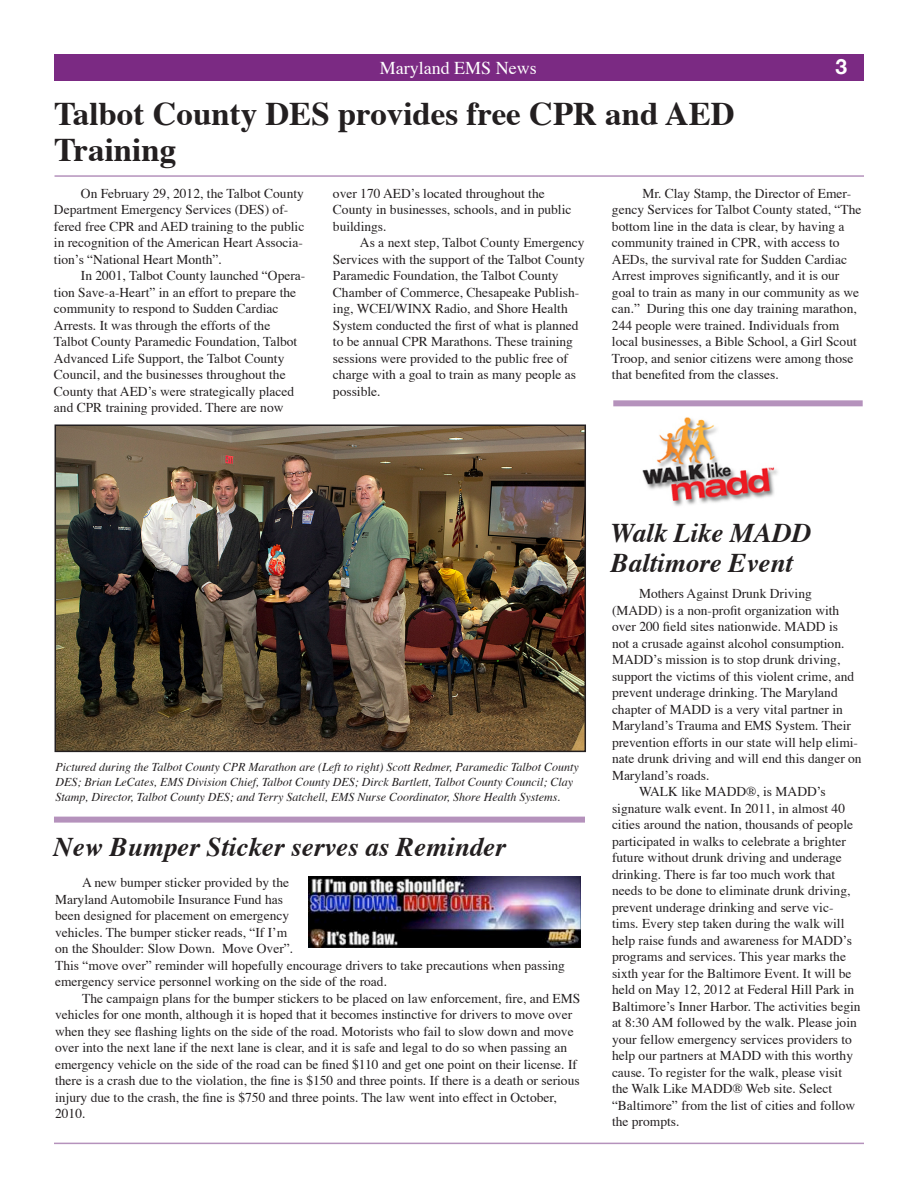
<style>
.page{position:relative;width:918px;height:1188px;background:#fff}
.page>*{position:absolute;margin:0;border:0;box-sizing:border-box;transform-origin:0 0}
.t1{font:700 33px/36px "Times";color:#231f20}
.t2{font:italic 700 27px/30px "Times";color:#231f20}
.t3{font:700 21px "Helvetica Neue";color:#fff}
.t4{font:18px "Times";color:#fff}
.Paragraph_Style_1{font:13.5px/16.5px "Times";color:#231f20}
.Paragraph_Style_1-2{font:italic 12px/15px "Times";color:#231f20}
</style>
<div class="page">
<div style="left:54px;top:54px;width:810px;height:27px;background:#7b2a83"></div>
<div style="left:54px;top:817px;width:531px;height:6px;background:#b592bc"></div>
<div style="left:613px;top:400px;width:250px;height:6px;background:#b592bc"></div>
<hr style="left:55px;top:175px;width:809px;height:2px;background:#b592bc">
<img style="left:58px;top:427px;width:525px;height:322px">
<div style="left:55px;top:424px;width:531px;height:328px;border:2px solid #231f20"></div>
<img style="left:642px;top:417px;width:136px;height:89px">
<img style="left:309px;top:877px;width:271px;height:71px">
<hr style="left:54px;top:1143px;width:810px;height:1px;background:#b592bc">
<p class="t4" style="left:380px;top:56px;width:158px">Maryland EMS News</p>
<p class="t3" style="left:836px;top:54px;width:13px">3</p>
<p class="t1" style="left:54px;top:97px;width:682px">Talbot County DES provides free CPR and AED<br>Training</p>
<p class="Paragraph_Style_1" style="left:54px;top:186px;width:252px;text-indent:27px">On February 29, 2012, the Talbot County Department Emergency Services (DES) of&shy;fered free CPR and AED training to the public in recognition of the American Heart Associa&shy;tion’s “National Heart Month”.</p>
<p class="Paragraph_Style_1" style="left:54px;top:268px;width:253px;text-indent:27px">In 2001, Talbot County launched “Opera&shy;tion Save-a-Heart” in an effort to prepare the community to respond to Sudden Cardiac Arrests. It was through the efforts of the Talbot County Paramedic Foundation, Talbot Advanced Life Support, the Talbot County Council, and the businesses throughout the County that AED’s were strategically placed and CPR training provided. There are now</p>
<p class="Paragraph_Style_1" style="left:333px;top:186px;width:240px">over 170 AED’s located throughout the<br>County in businesses, schools, and in public buildings.</p>
<p class="Paragraph_Style_1" style="left:333px;top:235px;width:253px;text-indent:27px">As a next step, Talbot County Emergency Services with the support of the Talbot County Paramedic Foundation, the Talbot County Chamber of Commerce, Chesapeake Publish&shy;ing, WCEI/WINX Radio, and Shore Health System conducted the first of what is planned to be annual CPR Marathons. These training sessions were provided to the public free of charge with a goal to train as many people as possible.</p>
<p class="Paragraph_Style_1" style="left:612px;top:186px;width:251px;text-indent:30px">Mr. Clay Stamp, the Director of Emer&shy;gency Services for Talbot County stated, “The bottom line in the data is clear, by having a community trained in CPR, with access to AEDs, the survival rate for Sudden Cardiac Arrest improves significantly, and it is our goal to train as many in our community as we can.” During this one day training marathon, 244 people were trained. Individuals from local businesses, a Bible School, a Girl Scout Troop, and senior citizens were among those that benefited from the classes.</p>
<p class="Paragraph_Style_1-2" style="left:55px;top:761px;width:525px">Pictured during the Talbot County CPR Marathon are (Left to right) Scott Redmer, Paramedic Talbot County<br>DES; Brian LeCates, EMS Division Chief, Talbot County DES; Dirck Bartlett, Talbot County Council; Clay<br>Stamp, Director, Talbot County DES; and Terry Satchell, EMS Nurse Coordinator, Shore Health Systems.</p>
<p class="t2" style="left:53px;top:833px;width:454px">New Bumper Sticker serves as Reminder</p>
<p class="Paragraph_Style_1" style="left:55px;top:875px;width:511px;text-indent:27px">A new bumper sticker provided by the<br>Maryland Automobile Insurance Fund has<br>been designed for placement on emergency<br>vehicles. The bumper sticker reads, “If I’m<br>on the Shoulder: Slow Down. Move Over”.<br>This “move over” reminder will hopefully encourage drivers to take precautions when passing emergency service personnel working on the side of the road.</p>
<p class="Paragraph_Style_1" style="left:55px;top:991px;width:527px;text-indent:27px">The campaign plans for the bumper stickers to be placed on law enforcement, fire, and EMS vehicles for one month, although it is hoped that it becomes instinctive for drivers to move over when they see flashing lights on the side of the road. Motorists who fail to slow down and move over into the next lane if the next lane is clear, and it is safe and legal to do so when passing an emergency vehicle on the side of the road can be fined $110 and get one point on their license. If there is a crash due to the violation, the fine is $150 and three points. If there is a death or serious injury due to the crash, the fine is $750 and three points. The law went into effect in October, 2010.</p>
<p class="t2" style="left:611px;top:519px;width:202px">Walk Like MADD<br>Baltimore Event</p>
<p class="Paragraph_Style_1" style="left:612px;top:586px;width:251px;text-indent:27px">Mothers Against Drunk Driving (MADD) is a non-profit organization with over 200 field sites nationwide. MADD is<br>not a crusade against alcohol consumption.<br>MADD’s mission is to stop drunk driving, support the victims of this violent crime, and prevent underage drinking. The Maryland chapter of MADD is a very vital partner in Maryland’s Trauma and EMS System. Their prevention efforts in our state will help elimi&shy;nate drunk driving and will end this danger on Maryland’s roads.</p>
<p class="Paragraph_Style_1" style="left:612px;top:784px;width:250px;text-indent:27px">WALK like MADD®, is MADD’s signature walk event. In 2011, in almost 40 cities around the nation, thousands of people participated in walks to celebrate a brighter future without drunk driving and underage drinking. There is far too much work that needs to be done to eliminate drunk driving, prevent underage drinking and serve vic&shy;tims. Every step taken during the walk will help raise funds and awareness for MADD’s programs and services. This year marks the sixth year for the Baltimore Event. It will be held on May 12, 2012 at Federal Hill Park in Baltimore’s Inner Harbor. The activities begin at 8:30 AM followed by the walk. Please join your fellow emergency services providers to help our partners at MADD with this worthy cause. To register for the walk, please visit the Walk Like MADD® Web site. Select “Baltimore” from the list of cities and follow the prompts.</p>
</div>
